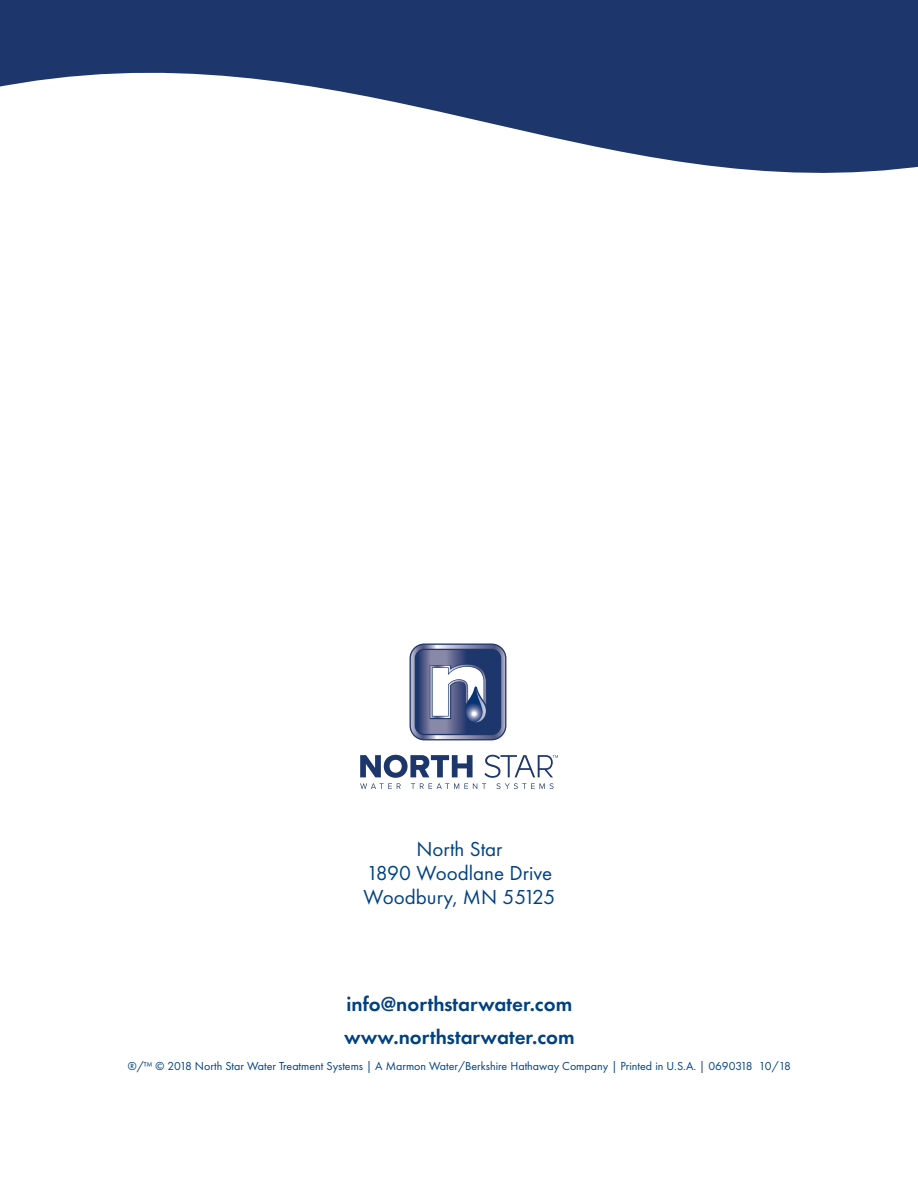
<style>
.page{position:relative;width:918px;height:1188px;background:#fff}
.page>*{position:absolute;margin:0;border:0;box-sizing:border-box;transform-origin:0 0}
.t1{font:600 21px "Futura PT";color:#014181}
.t2{font:21px/24px "Futura PT";color:#014181;text-align:center}
.t3{font:12px "Futura PT";color:#014181}
</style>
<div class="page">
<svg style="left:0;top:0;width:918px;height:173px;fill:#1d366c"></svg>
<svg style="left:360px;top:755px;width:198px;height:34px"></svg>
<svg style="left:410px;top:644px;width:96px;height:96px;background:#6c789d"></svg>
<p class="t2" style="left:364px;top:839px;width:193px">North Star<br>1890 Woodlane Drive<br>Woodbury, MN 55125</p>
<p class="t1" style="left:347px;top:996px;width:227px">info@northstarwater.com</p>
<p class="t1" style="left:344px;top:1028px;width:232px">www.northstarwater.com</p>
<p class="t3" style="left:128px;top:1061px;width:665px">®/™ © 2018 North Star Water Treatment Systems | A Marmon Water/Berkshire Hathaway Company | Printed in U.S.A. | 0690318 10/18</p>
</div>
